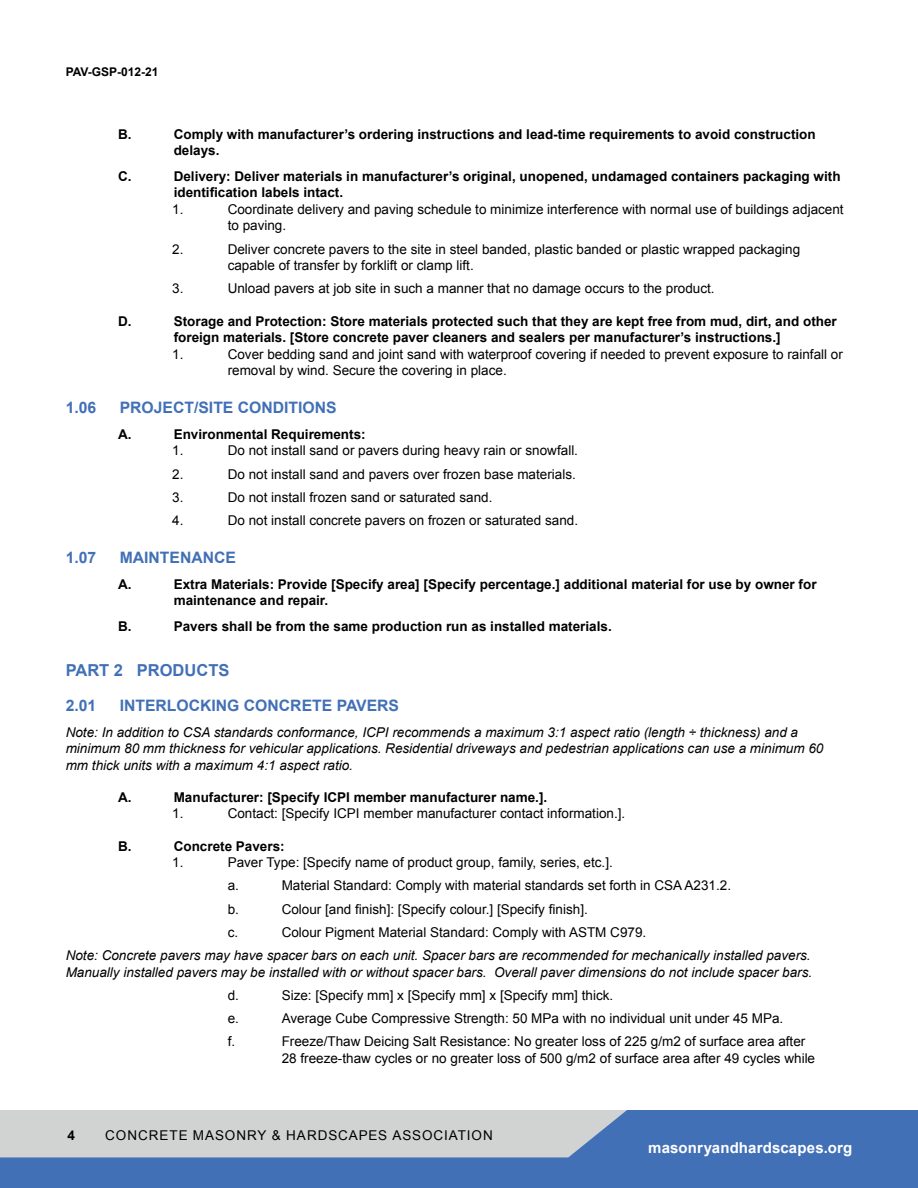
<style>
.page{position:relative;width:918px;height:1188px;background:#fff}
.page>*{position:absolute;margin:0;border:0;box-sizing:border-box;transform-origin:0 0}
.t1{font:700 16.5px "Arial";color:#4270b7}
.t2{font:700 15.75px "Arial";color:#4270b7}
.t3{font:700 15px "Arial";letter-spacing:.01em;color:#fff}
.t4{font:13.5px/16.5px "Arial";color:#000}
.t5{font:700 13.5px/16.5px "Arial";color:#000}
.t6{font:italic 13.5px/16.5px "Arial";color:#000}
.t7{font:13.5px "Arial";letter-spacing:.07em;color:#000}
.t8{font:700 12px "Arial";color:#000}
</style>
<div class="page">
<svg style="left:0;top:1110px;width:918px;height:78px;background:#7b97c1"></svg>
<p class="t8" style="left:66px;top:65px;width:94px">PAV-GSP-012-21</p>
<p class="t5" style="left:118px;top:127px;width:15px">B.</p>
<p class="t5" style="left:174px;top:127px;width:644px">Comply with manufacturer’s ordering instructions and lead-time requirements to avoid construction delays.</p>
<p class="t5" style="left:118px;top:169px;width:15px">C.</p>
<p class="t5" style="left:174px;top:169px;width:668px">Delivery: Deliver materials in manufacturer’s original, unopened, undamaged containers packaging with identification labels intact.</p>
<p class="t4" style="left:172px;top:201px;width:13px">1.</p>
<p class="t4" style="left:228px;top:201px;width:618px">Coordinate delivery and paving schedule to minimize interference with normal use of buildings adjacent to paving.</p>
<p class="t4" style="left:172px;top:241px;width:13px">2.</p>
<p class="t4" style="left:228px;top:241px;width:574px">Deliver concrete pavers to the site in steel banded, plastic banded or plastic wrapped packaging capable of transfer by forklift or clamp lift.</p>
<p class="t4" style="left:172px;top:281px;width:13px">3.</p>
<p class="t4" style="left:228px;top:281px;width:488px">Unload pavers at job site in such a manner that no damage occurs to the product.</p>
<p class="t5" style="left:118px;top:314px;width:15px">D.</p>
<p class="t5" style="left:174px;top:314px;width:665px">Storage and Protection: Store materials protected such that they are kept free from mud, dirt, and other foreign materials. [Store concrete paver cleaners and sealers per manufacturer’s instructions.]</p>
<p class="t4" style="left:172px;top:346px;width:13px">1.</p>
<p class="t4" style="left:228px;top:346px;width:617px">Cover bedding sand and joint sand with waterproof covering if needed to prevent exposure to rainfall or removal by wind. Secure the covering in place.</p>
<p class="t2" style="left:66px;top:402px;width:32px">1.06</p>
<p class="t2" style="left:120px;top:402px;width:219px">PROJECT/SITE CONDITIONS</p>
<p class="t5" style="left:118px;top:427px;width:15px">A.</p>
<p class="t5" style="left:174px;top:427px;width:194px">Environmental Requirements:</p>
<p class="t4" style="left:172px;top:443px;width:13px">1.</p>
<p class="t4" style="left:228px;top:443px;width:352px">Do not install sand or pavers during heavy rain or snowfall.</p>
<p class="t4" style="left:172px;top:467px;width:13px">2.</p>
<p class="t4" style="left:228px;top:467px;width:350px">Do not install sand and pavers over frozen base materials.</p>
<p class="t4" style="left:172px;top:490px;width:13px">3.</p>
<p class="t4" style="left:228px;top:490px;width:266px">Do not install frozen sand or saturated sand.</p>
<p class="t4" style="left:172px;top:513px;width:13px">4.</p>
<p class="t4" style="left:228px;top:513px;width:352px">Do not install concrete pavers on frozen or saturated sand.</p>
<p class="t2" style="left:66px;top:552px;width:32px">1.07</p>
<p class="t2" style="left:120px;top:552px;width:118px">MAINTENANCE</p>
<p class="t5" style="left:118px;top:577px;width:15px">A.</p>
<p class="t5" style="left:174px;top:577px;width:644px">Extra Materials: Provide [Specify area] [Specify percentage.] additional material for use by owner for maintenance and repair.</p>
<p class="t5" style="left:118px;top:619px;width:15px">B.</p>
<p class="t5" style="left:174px;top:619px;width:440px">Pavers shall be from the same production run as installed materials.</p>
<p class="t1" style="left:66px;top:664px;width:165px">PART 2 PRODUCTS</p>
<p class="t2" style="left:66px;top:700px;width:32px">2.01</p>
<p class="t2" style="left:120px;top:700px;width:281px">INTERLOCKING CONCRETE PAVERS</p>
<p class="t6" style="left:66px;top:724px;width:759px">Note: In addition to CSA standards conformance, ICPI recommends a maximum 3:1 aspect ratio (length ÷ thickness) and a minimum 80 mm thickness for vehicular applications. Residential driveways and pedestrian applications can use a minimum 60 mm thick units with a maximum 4:1 aspect ratio.</p>
<p class="t5" style="left:118px;top:790px;width:15px">A.</p>
<p class="t5" style="left:174px;top:790px;width:375px">Manufacturer: [Specify ICPI member manufacturer name.].</p>
<p class="t4" style="left:172px;top:807px;width:13px">1.</p>
<p class="t4" style="left:228px;top:807px;width:399px">Contact: [Specify ICPI member manufacturer contact information.].</p>
<p class="t5" style="left:118px;top:839px;width:15px">B.</p>
<p class="t5" style="left:174px;top:839px;width:113px">Concrete Pavers:</p>
<p class="t4" style="left:172px;top:855px;width:13px">1.</p>
<p class="t4" style="left:228px;top:852px;width:387px;line-height:23.2px">Paver Type: [Specify name of product group, family, series, etc.]. a.</p>
<p class="t4" style="left:282px;top:877px;width:451px">Material Standard: Comply with material standards set forth in CSA A231.2.</p>
<p class="t4" style="left:228px;top:901px;width:13px">b.</p>
<p class="t4" style="left:282px;top:901px;width:308px">Colour [and finish]: [Specify colour.] [Specify finish].</p>
<p class="t4" style="left:228px;top:924px;width:12px">c.</p>
<p class="t4" style="left:282px;top:924px;width:366px">Colour Pigment Material Standard: Comply with ASTM C979.</p>
<p class="t6" style="left:66px;top:947px;width:748px">Note: Concrete pavers may have spacer bars on each unit. Spacer bars are recommended for mechanically installed pavers.<br>Manually installed pavers may be installed with or without spacer bars. Overall paver dimensions do not include spacer bars.</p>
<p class="t4" style="left:228px;top:988px;width:13px">d.</p>
<p class="t4" style="left:282px;top:988px;width:333px">Size: [Specify mm] x [Specify mm] x [Specify mm] thick.</p>
<p class="t4" style="left:228px;top:1010px;width:13px">e.</p>
<p class="t4" style="left:282px;top:1010px;width:503px">Average Cube Compressive Strength: 50 MPa with no individual unit under 45 MPa.</p>
<p class="t4" style="left:228px;top:1033px;width:9px">f.</p>
<p class="t4" style="left:282px;top:1033px;width:535px">Freeze/Thaw Deicing Salt Resistance: No greater loss of 225 g/m2 of surface area after<br>28 freeze-thaw cycles or no greater loss of 500 g/m2 of surface area after 49 cycles while</p>
<p class="t5" style="left:67px;top:1128px;width:9px">4</p>
<p class="t7" style="left:105px;top:1127px;width:389px">CONCRETE MASONRY &amp; HARDSCAPES ASSOCIATION</p>
<p class="t3" style="left:648px;top:1143px;width:206px">masonryandhardscapes.org</p>
</div>
